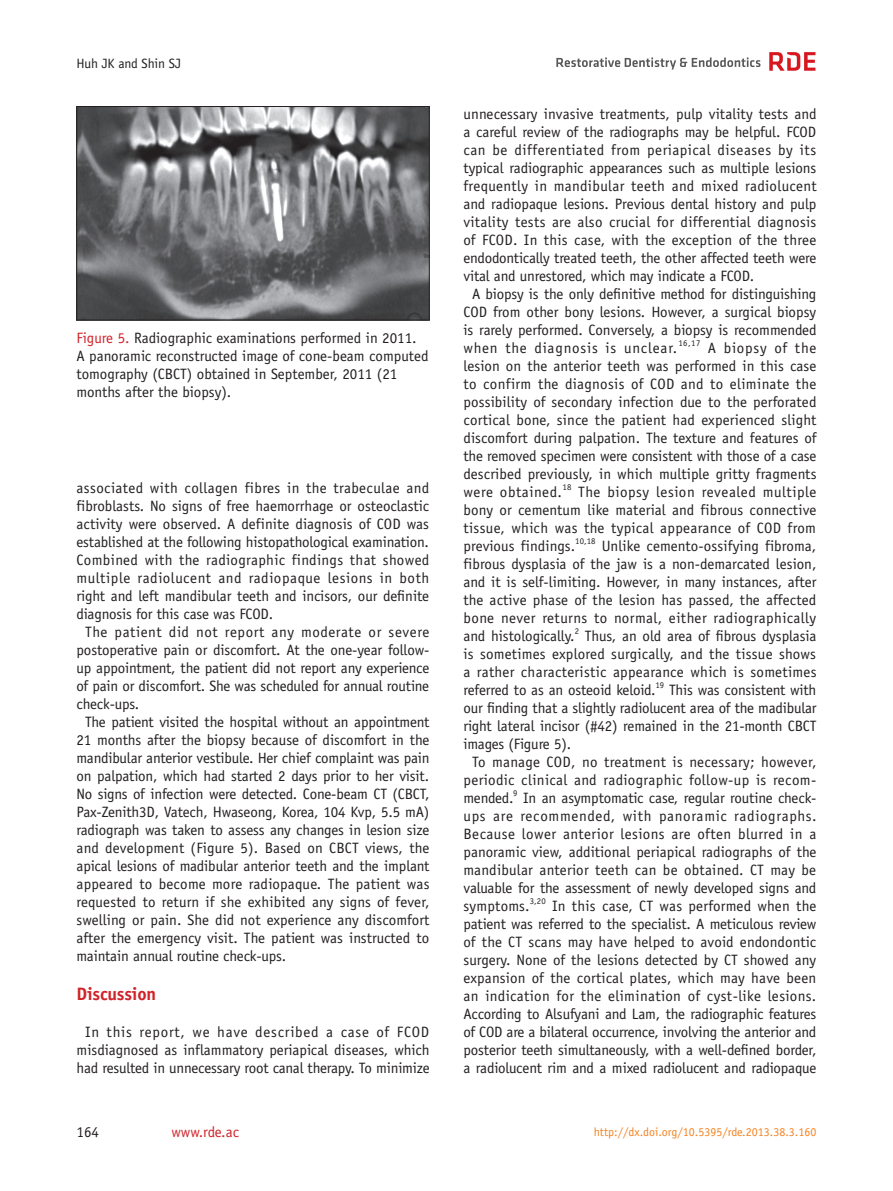
<style>
.page{position:relative;width:893px;height:1191px;background:#fff}
.page>*{position:absolute;margin:0;border:0;box-sizing:border-box;transform-origin:0 0}
.t1{font:700 18px "Officina Sans Std";letter-spacing:-.01em;color:#d1232a}
.t2{font:15px/18px "Officina Sans Std";letter-spacing:-.005em;color:#231f20;text-align:justify}
.t3{font:15px "Officina Sans Std";letter-spacing:.025em;color:#231f20}
.t4{font:15px "Officina Sans Std";letter-spacing:.015em;color:#231f20}
.t5{font:15px "Officina Sans Std";letter-spacing:.02em;color:#231f20}
.t6{font:15px "Officina Sans Std";letter-spacing:.04em;color:#231f20}
.t7{font:15px "Officina Sans Std";letter-spacing:.035em;color:#231f20}
.t8{font:15px "Officina Sans Std";letter-spacing:.055em;color:#231f20}
.t9{font:15px "Officina Sans Std";color:#d1232a}
.t10{font:13.5px "Officina Sans Std";letter-spacing:-.01em;color:#231f20}
.t11{font:12px "Officina Sans Std";color:#f58220}
.t12{font:8.7px "Officina Sans Std";letter-spacing:.015em;color:#231f20}
.s1{color:#d1232a}
</style>
<div class="page">
<svg style="left:556px;top:57px;width:204px;height:13px"></svg>
<svg style="left:769px;top:52px;width:46px;height:19px"></svg>
<img style="left:79px;top:108px;width:348px;height:210px">
<div style="left:77px;top:106px;width:352px;height:214px;border:1px solid #231f20"></div>
<p class="t10" style="left:77px;top:56px;width:106px">Huh JK and Shin SJ</p>
<p class="t2" style="left:77px;top:328px;width:354px;text-align:left"><span class="s1">Figure 5.</span> Radiographic examinations performed in 2011.<br>A panoramic reconstructed image of cone-beam computed tomography (CBCT) obtained in September, 2011 (21 months after the biopsy).</p>
<p class="t3" style="left:77px;top:479px;width:354px">associated with collagen fibres in the trabeculae and</p>
<p class="t2" style="left:77px;top:497px;width:354px">fibroblasts. No signs of free haemorrhage or osteoclastic</p>
<p class="t2" style="left:77px;top:515px;width:354px">activity were observed. A definite diagnosis of COD was</p>
<p class="t2" style="left:77px;top:533px;width:354px">established at the following histopathological examination.</p>
<p class="t3" style="left:77px;top:551px;width:354px">Combined with the radiographic findings that showed</p>
<p class="t6" style="left:77px;top:569px;width:354px">multiple radiolucent and radiopaque lesions in both</p>
<p class="t2" style="left:77px;top:587px;width:354px">right and left mandibular teeth and incisors, our definite</p>
<p class="t2" style="left:77px;top:605px;width:198px">diagnosis for this case was FCOD.</p>
<p class="t6" style="left:85px;top:623px;width:346px">The patient did not report any moderate or severe</p>
<p class="t2" style="left:77px;top:641px;width:354px">postoperative pain or discomfort. At the one-year follow-</p>
<p class="t2" style="left:77px;top:659px;width:354px">up appointment, the patient did not report any experience</p>
<p class="t2" style="left:77px;top:677px;width:354px">of pain or discomfort. She was scheduled for annual routine</p>
<p class="t2" style="left:77px;top:695px;width:64px">check-ups.</p>
<p class="t2" style="left:85px;top:713px;width:346px">The patient visited the hospital without an appointment</p>
<p class="t2" style="left:77px;top:731px;width:354px">21 months after the biopsy because of discomfort in the</p>
<p class="t2" style="left:77px;top:749px;width:354px">mandibular anterior vestibule. Her chief complaint was pain</p>
<p class="t2" style="left:77px;top:767px;width:354px">on palpation, which had started 2 days prior to her visit.</p>
<p class="t2" style="left:77px;top:785px;width:354px">No signs of infection were detected. Cone-beam CT (CBCT,</p>
<p class="t2" style="left:77px;top:803px;width:354px">Pax-Zenith3D, Vatech, Hwaseong, Korea, 104 Kvp, 5.5 mA)</p>
<p class="t2" style="left:77px;top:821px;width:354px">radiograph was taken to assess any changes in lesion size</p>
<p class="t4" style="left:77px;top:839px;width:354px">and development (Figure 5). Based on CBCT views, the</p>
<p class="t2" style="left:77px;top:857px;width:354px">apical lesions of madibular anterior teeth and the implant</p>
<p class="t4" style="left:77px;top:875px;width:355px">appeared to become more radiopaque. The patient was</p>
<p class="t2" style="left:77px;top:893px;width:355px">requested to return if she exhibited any signs of fever,</p>
<p class="t2" style="left:77px;top:911px;width:354px">swelling or pain. She did not experience any discomfort</p>
<p class="t2" style="left:77px;top:929px;width:354px">after the emergency visit. The patient was instructed to</p>
<p class="t2" style="left:77px;top:947px;width:211px">maintain annual routine check-ups.</p>
<p class="t1" style="left:77px;top:982px;width:81px">Discussion</p>
<p class="t2" style="left:77px;top:1022px;width:355px;text-align:center">In this report, we have described a case of FCOD misdiagnosed as inflammatory periapical diseases, which had resulted in unnecessary root canal therapy. To minimize</p>
<p class="t2" style="left:77px;top:1122px;width:24px">164</p>
<p class="t9" style="left:172px;top:1122px;width:69px">www.rde.ac</p>
<p class="t2" style="left:463px;top:105px;width:355px">unnecessary invasive treatments, pulp vitality tests and</p>
<p class="t2" style="left:463px;top:123px;width:354px">a careful review of the radiographs may be helpful. FCOD</p>
<p class="t7" style="left:463px;top:141px;width:354px">can be differentiated from periapical diseases by its</p>
<p class="t2" style="left:463px;top:159px;width:354px">typical radiographic appearances such as multiple lesions</p>
<p class="t3" style="left:463px;top:177px;width:355px">frequently in mandibular teeth and mixed radiolucent</p>
<p class="t2" style="left:463px;top:195px;width:354px">and radiopaque lesions. Previous dental history and pulp</p>
<p class="t5" style="left:463px;top:213px;width:354px">vitality tests are also crucial for differential diagnosis</p>
<p class="t4" style="left:463px;top:231px;width:354px">of FCOD. In this case, with the exception of the three</p>
<p class="t2" style="left:463px;top:249px;width:354px">endodontically treated teeth, the other affected teeth were</p>
<p class="t2" style="left:463px;top:267px;width:292px">vital and unrestored, which may indicate a FCOD.</p>
<p class="t2" style="left:472px;top:285px;width:346px">A biopsy is the only definitive method for distinguishing</p>
<p class="t2" style="left:463px;top:303px;width:354px">COD from other bony lesions. However, a surgical biopsy</p>
<p class="t2" style="left:463px;top:321px;width:355px">is rarely performed. Conversely, a biopsy is recommended</p>
<p class="t8" style="left:463px;top:339px;width:215px">when the diagnosis is unclear.</p>
<p class="t12" style="left:678px;top:338px;width:24px">16,17</p>
<p class="t2" style="left:463px;top:339px;width:355px;text-indent:244px">A biopsy of the lesion on the anterior teeth was performed in this case to confirm the diagnosis of COD and to eliminate the possibility of secondary infection due to the perforated cortical bone, since the patient had experienced slight discomfort during palpation. The texture and features of the removed specimen were consistent with those of a case described previously, in which multiple gritty fragments were obtained.</p>
<p class="t12" style="left:562px;top:482px;width:11px">18</p>
<p class="t2" style="left:463px;top:483px;width:355px;text-indent:115px">The biopsy lesion revealed multiple bony or cementum like material and fibrous connective tissue, which was the typical appearance of COD from previous findings.</p>
<p class="t12" style="left:575px;top:536px;width:22px">10,18</p>
<p class="t2" style="left:463px;top:537px;width:354px;text-indent:138px">Unlike cemento-ossifying fibroma, fibrous dysplasia of the jaw is a non-demarcated lesion, and it is self-limiting. However, in many instances, after the active phase of the lesion has passed, the affected bone never returns to normal, either radiographically and histologically.</p>
<p class="t12" style="left:575px;top:626px;width:6px">2</p>
<p class="t2" style="left:463px;top:627px;width:355px;text-indent:121px">Thus, an old area of fibrous dysplasia is sometimes explored surgically, and the tissue shows a rather characteristic appearance which is sometimes referred to as an osteoid keloid.</p>
<p class="t12" style="left:656px;top:680px;width:10px">19</p>
<p class="t2" style="left:669px;top:681px;width:149px">This was consistent with</p>
<p class="t2" style="left:463px;top:699px;width:355px">our finding that a slightly radiolucent area of the madibular</p>
<p class="t2" style="left:463px;top:717px;width:354px">right lateral incisor (#42) remained in the 21-month CBCT</p>
<p class="t2" style="left:463px;top:735px;width:109px">images (Figure 5).</p>
<p class="t5" style="left:472px;top:753px;width:346px">To manage COD, no treatment is necessary; however,</p>
<p class="t3" style="left:463px;top:771px;width:354px">periodic clinical and radiographic follow-up is recom-</p>
<p class="t2" style="left:463px;top:789px;width:51px">mended.</p>
<p class="t12" style="left:513px;top:788px;width:6px">9</p>
<p class="t2" style="left:463px;top:789px;width:355px;text-indent:60px">In an asymptomatic case, regular routine check&shy;ups are recommended, with panoramic radiographs.<br>Because lower anterior lesions are often blurred in a panoramic view, additional periapical radiographs of the mandibular anterior teeth can be obtained. CT may be valuable for the assessment of newly developed signs and symptoms.</p>
<p class="t12" style="left:530px;top:896px;width:18px">3,20</p>
<p class="t2" style="left:463px;top:897px;width:354px;text-indent:89px">In this case, CT was performed when the patient was referred to the specialist. A meticulous review of the CT scans may have helped to avoid endondontic surgery. None of the lesions detected by CT showed any expansion of the cortical plates, which may have been an indication for the elimination of cyst-like lesions.<br>According to Alsufyani and Lam, the radiographic features of COD are a bilateral occurrence, involving the anterior and posterior teeth simultaneously, with a well-defined border, a radiolucent rim and a mixed radiolucent and radiopaque</p>
<p class="t11" style="left:594px;top:1124px;width:224px">http://dx.doi.org/10.5395/rde.2013.38.3.160</p>
</div>
